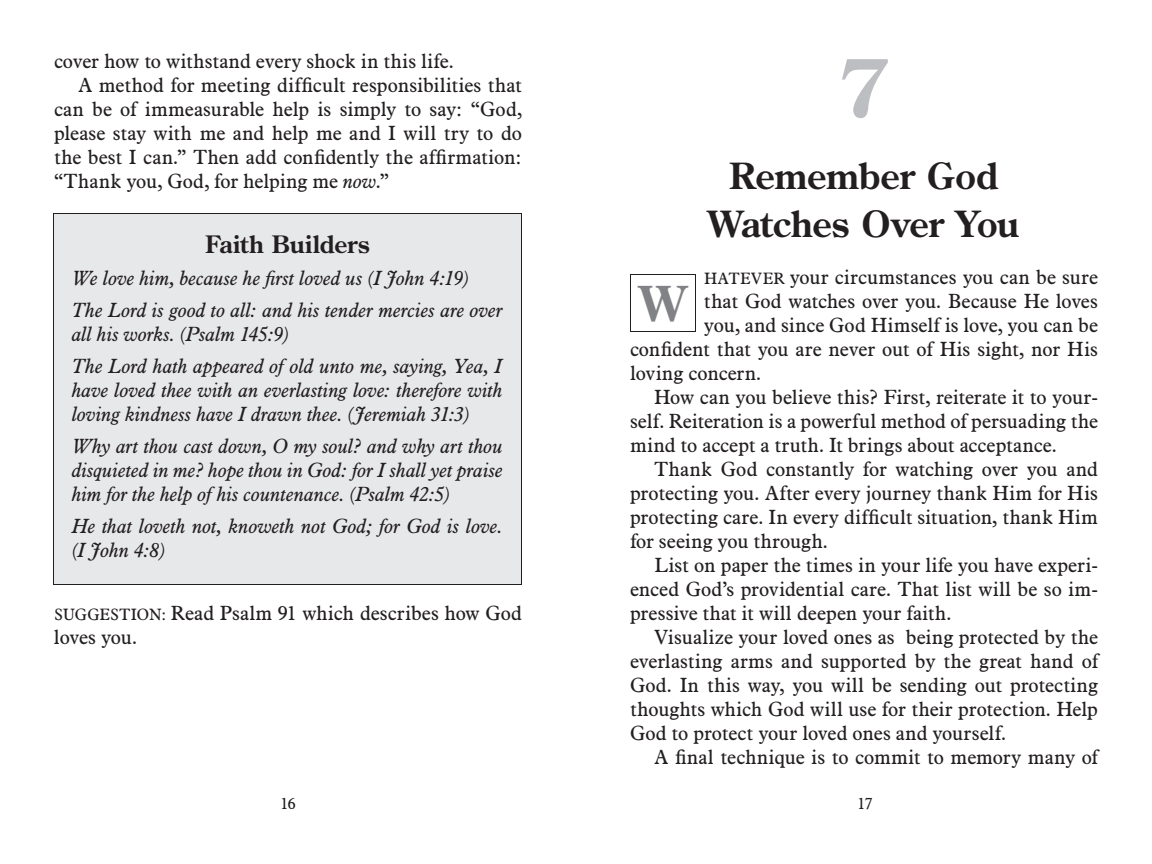
<style>
.page{position:relative;width:1152px;height:864px;background:#fff}
.page>*{position:absolute;margin:0;border:0;box-sizing:border-box;transform-origin:0 0}
.t1{font:700 80px "Century Old Style";color:#bdbec1}
.t2{font:700 48px "Century Old Style";color:#808285}
.t3{font:700 36px/48px "Century Old Style";letter-spacing:-.01em;color:#231f20;text-align:center}
.t4{font:700 24px "Century Old Style";letter-spacing:-.005em;color:#231f20}
.t5{font:20px/24px "Aldine 721 BT";color:#231f20}
.t6{font:italic 20px/24px "Aldine 721 BT";color:#231f20}
.t7{font:16px "Aldine 721 BT";color:#231f20}
.s1{font-style:italic}
.s2{font-size:16px}
</style>
<div class="page">
<div style="left:53px;top:214px;width:468px;height:371px;background:#e7e8e9"></div>
<div style="left:630px;top:274px;width:66px;height:58px;border:1px solid #231f20"></div>
<p class="t5" style="left:54px;top:51px;width:401px">cover how to withstand every shock in this life.</p>
<p class="t5" style="left:78px;top:75px;width:446px">A method for meeting difficult responsibilities that</p>
<p class="t5" style="left:54px;top:99px;width:470px">can be of immeasurable help is simply to say: “God,</p>
<p class="t5" style="left:54px;top:123px;width:470px">please stay with me and help me and I will try to do</p>
<p class="t5" style="left:54px;top:147px;width:470px">the best I can.” Then add confidently the affirmation:</p>
<p class="t5" style="left:54px;top:171px;width:337px">“Thank you, God, for helping me <span class="s1">now</span>.”</p>
<p class="t4" style="left:205px;top:235px;width:166px">Faith Builders</p>
<p class="t6" style="left:72px;top:264px;width:433px;line-height:32px">We love him, because he first loved us (I John 4:19)<br>The Lord is good to all: and his tender mercies are over</p>
<p class="t6" style="left:72px;top:320px;width:432px;line-height:32px">all his works. (Psalm 145:9)<br>The Lord hath appeared ofold unto me, saying, Yea, I</p>
<p class="t6" style="left:72px;top:380px;width:432px">have loved thee with an everlasting love: therefore with loving kindness have I drawn thee. (Jeremiah 31:3)</p>
<p class="t6" style="left:72px;top:436px;width:433px;text-align:justify">Why art thou cast down, O my soul? and why art thou disquieted in me? hope thou in God: for I shall yet praise him for the help ofhis countenance. (Psalm 42:5)</p>
<p class="t6" style="left:72px;top:516px;width:432px">He that loveth not, knoweth not God; for God is love. (I John 4:8)</p>
<p class="t5" style="left:54px;top:603px;width:469px"><span class="s2">SuGGESTION:</span> Read Psalm 91 which describes how God loves you.</p>
<p class="t7" style="left:280px;top:797px;width:17px">16</p>
<p class="t1" style="left:838px;top:56px;width:54px">7</p>
<p class="t3" style="left:708px;top:155px;width:313px">Remember God<br>Watches Over You</p>
<p class="t5" style="left:704px;top:267px;width:396px"><span class="s2">hATEVER</span> your circumstances you can be sure</p>
<p class="t5" style="left:704px;top:291px;width:395px">that God watches over you. Because he loves</p>
<p class="t5" style="left:704px;top:315px;width:396px">you, and since God himself is love, you can be</p>
<p class="t5" style="left:630px;top:339px;width:470px">confident that you are never out of his sight, nor his</p>
<p class="t5" style="left:630px;top:363px;width:133px">loving concern.</p>
<p class="t5" style="left:654px;top:387px;width:446px">how can you believe this? First, reiterate it to your-</p>
<p class="t5" style="left:630px;top:411px;width:469px">self. Reiteration is a powerful method of persuading the</p>
<p class="t5" style="left:630px;top:435px;width:428px">mind to accept a truth. It brings about acceptance.</p>
<p class="t5" style="left:654px;top:459px;width:445px">Thank God constantly for watching over you and</p>
<p class="t5" style="left:630px;top:483px;width:469px">protecting you. After every journey thank him for his</p>
<p class="t5" style="left:630px;top:507px;width:469px">protecting care. In every difficult situation, thank him</p>
<p class="t5" style="left:630px;top:531px;width:199px">for seeing you through.</p>
<p class="t5" style="left:654px;top:555px;width:446px">List on paper the times in your life you have experi-</p>
<p class="t5" style="left:630px;top:579px;width:470px">enced God’s providential care. That list will be so im-</p>
<p class="t5" style="left:630px;top:603px;width:323px">pressive that it will deepen your faith.</p>
<p class="t5" style="left:654px;top:627px;width:445px">Visualize your loved ones as being protected by the</p>
<p class="t5" style="left:630px;top:651px;width:470px">everlasting arms and supported by the great hand of</p>
<p class="t5" style="left:630px;top:675px;width:470px">God. In this way, you will be sending out protecting</p>
<p class="t5" style="left:630px;top:699px;width:470px">thoughts which God will use for their protection. help</p>
<p class="t5" style="left:630px;top:723px;width:378px">God to protect your loved ones and yourself.</p>
<p class="t5" style="left:654px;top:747px;width:445px">A final technique is to commit to memory many of</p>
<p class="t2" style="left:640px;top:285px;width:48px">W</p>
<p class="t7" style="left:858px;top:797px;width:17px">17</p>
</div>
